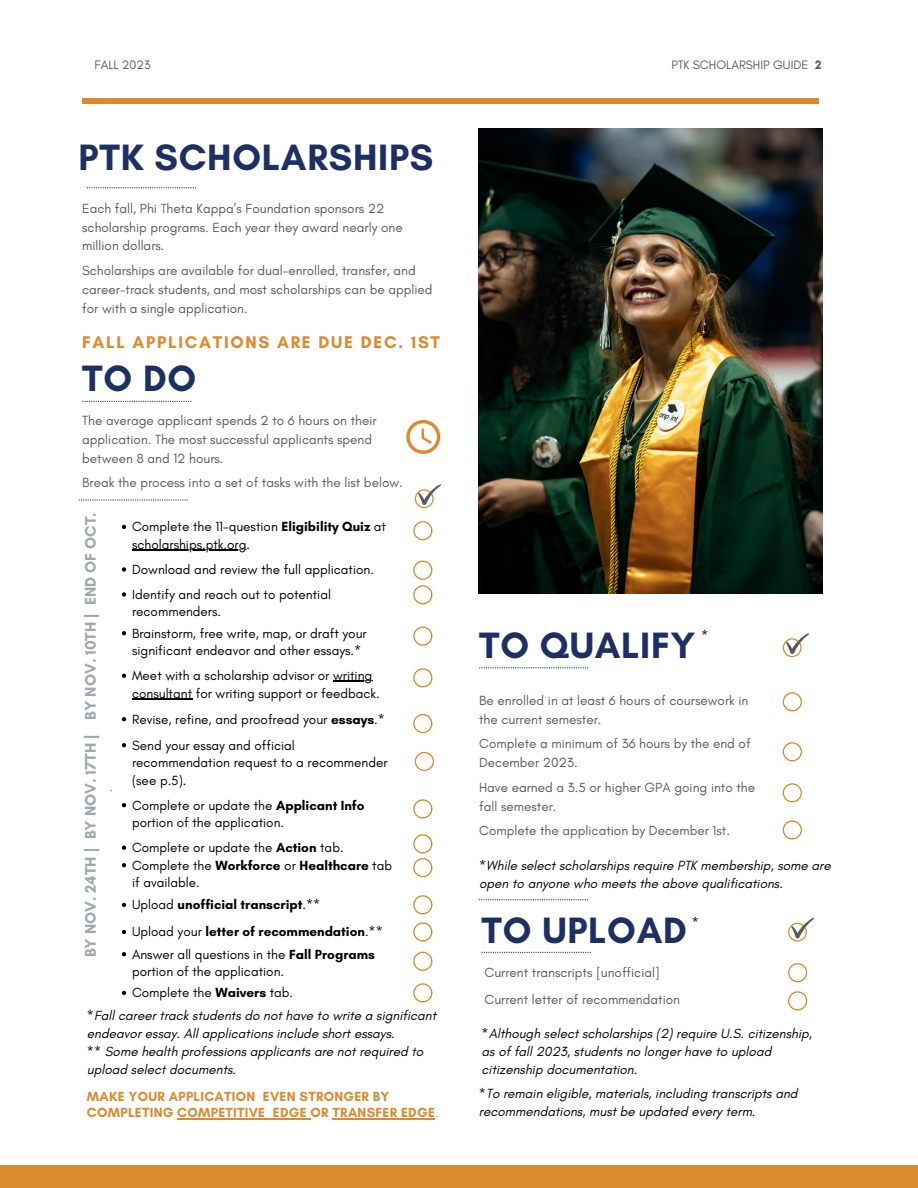
<style>
.page{position:relative;width:918px;height:1188px;background:#fff}
.page>*{position:absolute;margin:0;border:0;box-sizing:border-box;transform-origin:0 0}
.t1{font:700 37.35px "Glacial Indifference";letter-spacing:.02em;color:#1c3063}
.t2{font:700 17.25px "Glacial Indifference";letter-spacing:.1em;color:#dc8a2e}
.t3{font:700 15.75px "Glacial Indifference";color:#364a5a}
.t4{font:13.5px/18.8px "Glacial Indifference";color:#565b5b}
.t5{font:13.5px/17.5px "Glacial Indifference";color:#000}
.t6{font:italic 13.5px/18px "Glacial Indifference";color:#000}
.t7{font:700 13.5px/15.8px "Glacial Indifference";letter-spacing:.02em;color:#dc8a2e}
.t8{font:700 13.5px "Glacial Indifference";color:#000}
.t9{font:12.45px "Glacial Indifference";color:#565b5b}
.s1{font-weight:700}
.s2{font-weight:400}
</style>
<div class="page">
<img style="left:479px;top:128px;width:343px;height:466px">
<div style="left:0;top:1165px;width:918px;height:23px;background:#dc8a2e"></div>
<div style="left:82px;top:98px;width:737px;height:5px;background:#dc8a2e"></div>
<svg style="left:783px;top:633px;width:26px;height:24px"></svg>
<svg style="left:783px;top:692px;width:19px;height:19px"></svg>
<div style="left:784px;top:694px;width:16px;height:16px;background:#fff;border-radius:50%"></div>
<svg style="left:783px;top:742px;width:19px;height:19px"></svg>
<div style="left:784px;top:744px;width:16px;height:16px;background:#fff;border-radius:50%"></div>
<svg style="left:783px;top:783px;width:19px;height:19px"></svg>
<div style="left:784px;top:785px;width:16px;height:16px;background:#fff;border-radius:50%"></div>
<svg style="left:783px;top:820px;width:19px;height:20px"></svg>
<div style="left:784px;top:822px;width:16px;height:16px;background:#fff;border-radius:50%"></div>
<svg style="left:788px;top:963px;width:19px;height:19px"></svg>
<div style="left:790px;top:965px;width:16px;height:16px;background:#fff;border-radius:50%"></div>
<svg style="left:788px;top:991px;width:19px;height:20px"></svg>
<div style="left:790px;top:993px;width:16px;height:16px;background:#fff;border-radius:50%"></div>
<svg style="left:413px;top:521px;width:19px;height:19px"></svg>
<div style="left:415px;top:523px;width:16px;height:16px;background:#fff;border-radius:50%"></div>
<svg style="left:413px;top:627px;width:19px;height:19px"></svg>
<div style="left:415px;top:628px;width:16px;height:16px;background:#fff;border-radius:50%"></div>
<svg style="left:413px;top:668px;width:19px;height:19px"></svg>
<div style="left:415px;top:670px;width:16px;height:16px;background:#fff;border-radius:50%"></div>
<svg style="left:413px;top:983px;width:19px;height:20px"></svg>
<div style="left:415px;top:985px;width:16px;height:16px;background:#fff;border-radius:50%"></div>
<svg style="left:413px;top:714px;width:19px;height:19px"></svg>
<div style="left:415px;top:715px;width:16px;height:17px;background:#fff;border-radius:50%"></div>
<svg style="left:415px;top:752px;width:19px;height:19px"></svg>
<div style="left:416px;top:753px;width:16px;height:17px;background:#fff;border-radius:50%"></div>
<svg style="left:413px;top:799px;width:19px;height:20px"></svg>
<div style="left:415px;top:801px;width:16px;height:16px;background:#fff;border-radius:50%"></div>
<svg style="left:413px;top:922px;width:19px;height:20px"></svg>
<div style="left:415px;top:924px;width:16px;height:16px;background:#fff;border-radius:50%"></div>
<svg style="left:413px;top:834px;width:19px;height:43px"></svg>
<div style="left:415px;top:836px;width:16px;height:16px;background:#fff;border-radius:50%"></div>
<svg style="left:82px;top:401px;width:109px;height:1px"></svg>
<svg style="left:788px;top:918px;width:26px;height:23px"></svg>
<svg style="left:87px;top:187px;width:109px;height:1px"></svg>
<svg style="left:406px;top:420px;width:34px;height:34px"></svg>
<svg style="left:122px;top:525px;width:4px;height:4px"></svg>
<hr style="left:132px;top:550px;width:115px;height:1px;background:#000">
<svg style="left:122px;top:567px;width:4px;height:5px"></svg>
<svg style="left:122px;top:592px;width:4px;height:5px"></svg>
<svg style="left:122px;top:631px;width:4px;height:4px"></svg>
<svg style="left:122px;top:674px;width:4px;height:4px"></svg>
<hr style="left:333px;top:681px;width:39px;height:1px;background:#000">
<hr style="left:132px;top:698px;width:60px;height:2px;background:#000">
<svg style="left:122px;top:717px;width:4px;height:4px"></svg>
<svg style="left:122px;top:743px;width:4px;height:4px"></svg>
<svg style="left:122px;top:803px;width:4px;height:4px"></svg>
<svg style="left:122px;top:846px;width:4px;height:4px"></svg>
<svg style="left:122px;top:863px;width:4px;height:4px"></svg>
<svg style="left:122px;top:903px;width:4px;height:4px"></svg>
<svg style="left:122px;top:930px;width:4px;height:4px"></svg>
<svg style="left:122px;top:952px;width:4px;height:4px"></svg>
<svg style="left:122px;top:991px;width:4px;height:4px"></svg>
<svg style="left:415px;top:484px;width:26px;height:24px"></svg>
<svg style="left:79px;top:499px;width:109px;height:2px"></svg>
<svg style="left:479px;top:899px;width:109px;height:1px"></svg>
<svg style="left:413px;top:952px;width:19px;height:19px"></svg>
<div style="left:415px;top:953px;width:16px;height:16px;background:#fff;border-radius:50%"></div>
<svg style="left:413px;top:561px;width:19px;height:43px"></svg>
<div style="left:415px;top:587px;width:16px;height:16px;background:#fff;border-radius:50%"></div>
<hr style="left:177px;top:1118px;width:89px;height:1px;background:#dc8a2e">
<hr style="left:273px;top:1118px;width:34px;height:1px;background:#dc8a2e">
<hr style="left:333px;top:1118px;width:102px;height:1px;background:#dc8a2e">
<svg style="left:479px;top:667px;width:109px;height:1px"></svg>
<svg style="left:482px;top:952px;width:109px;height:1px"></svg>
<svg style="left:413px;top:895px;width:19px;height:19px"></svg>
<div style="left:415px;top:897px;width:16px;height:16px;background:#fff;border-radius:50%"></div>
<p class="t9" style="left:95px;top:58px;width:58px">FALL 2023</p>
<p class="t9" style="left:671px;top:57px;width:152px">PTK SCHOLARSHIP GUIDE <span class="s1">2</span></p>
<p class="t1" style="left:79px;top:134px;width:356px">PTK SCHOLARSHIPS</p>
<p class="t4" style="left:82px;top:199px;width:322px">Each fall, Phi Theta Kappa’s Foundation sponsors 22 scholarship programs. Each year they award nearly one million dollars.</p>
<p class="t4" style="left:82px;top:261px;width:352px">Scholarships are available for dual-enrolled, transfer, and career-track students, and most scholarships can be applied for with a single application.</p>
<p class="t2" style="left:82px;top:331px;width:359px">FALL APPLICATIONS ARE DUE DEC. 1ST</p>
<p class="t1" style="left:82px;top:356px;width:115px">TO DO</p>
<p class="t4" style="left:82px;top:411px;width:296px">The average applicant spends 2 to 6 hours on their application. The most successful applicants spend</p>
<p class="t4" style="left:82px;top:449px;width:143px">between 8 and 12 hours.</p>
<p class="t4" style="left:82px;top:473px;width:322px">Break the process into a set of tasks with the list below.</p>
<p class="t3" style="left:81px;top:605px;width:94px;rotate:-90deg">END OF OCT.</p>
<p class="t3" style="left:81px;top:720px;width:107px;rotate:-90deg">BY NOV. 10TH |</p>
<p class="t3" style="left:81px;top:839px;width:106px;rotate:-90deg">BY NOV. 17TH |</p>
<p class="t3" style="left:81px;top:957px;width:111px;rotate:-90deg">BY NOV. 24TH |</p>
<p class="t5" style="left:132px;top:518px;width:256px">Complete the 11-question <span class="s1">Eligibility Quiz</span> at scholarships.ptk.org.</p>
<p class="t5" style="left:132px;top:560px;width:244px">Download and review the full application.</p>
<p class="t5" style="left:132px;top:585px;width:201px">Identify and reach out to potential recommenders.</p>
<p class="t5" style="left:132px;top:624px;width:236px">Brainstorm, free write, map, or draft your significant endeavor and other essays.*</p>
<p class="t5" style="left:132px;top:667px;width:249px">Meet with a scholarship advisor or writing consultant for writing support or feedback.</p>
<p class="t5" style="left:132px;top:710px;width:254px">Revise, refine, and proofread your <span class="s1">essays</span>.*</p>
<p class="t5" style="left:132px;top:736px;width:257px">Send your essay and official recommendation request to a recommender (see p.5).</p>
<p class="t5" style="left:132px;top:796px;width:234px">Complete or update the <span class="s1">Applicant Info </span>portion of the application.</p>
<p class="t5" style="left:132px;top:839px;width:213px">Complete or update the <span class="s1">Action</span> tab.</p>
<p class="t5" style="left:132px;top:856px;width:262px">Complete the <span class="s1">Workforce</span> or <span class="s1">Healthcare</span> tab if available.</p>
<p class="t8" style="left:132px;top:897px;width:190px"><span class="s2">Upload</span> unofficial transcript<span class="s2">.**</span></p>
<p class="t8" style="left:132px;top:924px;width:252px"><span class="s2">Upload your</span> letter of recommendation<span class="s2">.**</span></p>
<p class="t5" style="left:132px;top:945px;width:244px">Answer all questions in the <span class="s1">Fall Programs </span>portion of the application.</p>
<p class="t5" style="left:132px;top:984px;width:163px">Complete the <span class="s1">Waivers</span> tab.</p>
<p class="t6" style="left:87px;top:1006px;width:351px">*Fall career track students do not have to write a significant endeavor essay. All applications include short essays.</p>
<p class="t6" style="left:87px;top:1042px;width:338px">** Some health professions applicants are not required to upload select documents.</p>
<p class="t7" style="left:87px;top:1089px;width:353px">MAKE YOUR APPLICATION EVEN STRONGER BY<br>COMPLETING COMPETITIVE EDGE OR TRANSFER EDGE<span class="s2">.</span></p>
<p class="t6" style="left:701px;top:626px;width:9px">*</p>
<p class="t1" style="left:479px;top:623px;width:218px">TO QUALIFY</p>
<p class="t4" style="left:479px;top:691px;width:271px">Be enrolled in at least 6 hours of coursework in the current semester.</p>
<p class="t4" style="left:479px;top:734px;width:273px">Complete a minimum of 36 hours by the end of<br>December 2023.</p>
<p class="t4" style="left:479px;top:778px;width:277px">Have earned a 3.5 or higher GPA going into the fall semester.</p>
<p class="t4" style="left:479px;top:821px;width:252px">Complete the application by December 1st.</p>
<p class="t6" style="left:479px;top:856px;width:353px">*While select scholarships require PTK membership, some are open to anyone who meets the above qualifications.</p>
<p class="t6" style="left:692px;top:913px;width:9px">*</p>
<p class="t1" style="left:482px;top:908px;width:207px">TO UPLOAD</p>
<p class="t4" style="left:485px;top:962px;width:177px">Current transcripts [unofficial]</p>
<p class="t4" style="left:485px;top:989px;width:197px">Current letter of recommendation</p>
<p class="t6" style="left:482px;top:1024px;width:332px">*Although select scholarships (2) require U.S. citizenship, as of fall 2023, students no longer have to upload citizenship documentation.</p>
<p class="t6" style="left:479px;top:1085px;width:320px">*To remain eligible, materials, including transcripts and recommendations, must be updated every term.</p>
</div>
